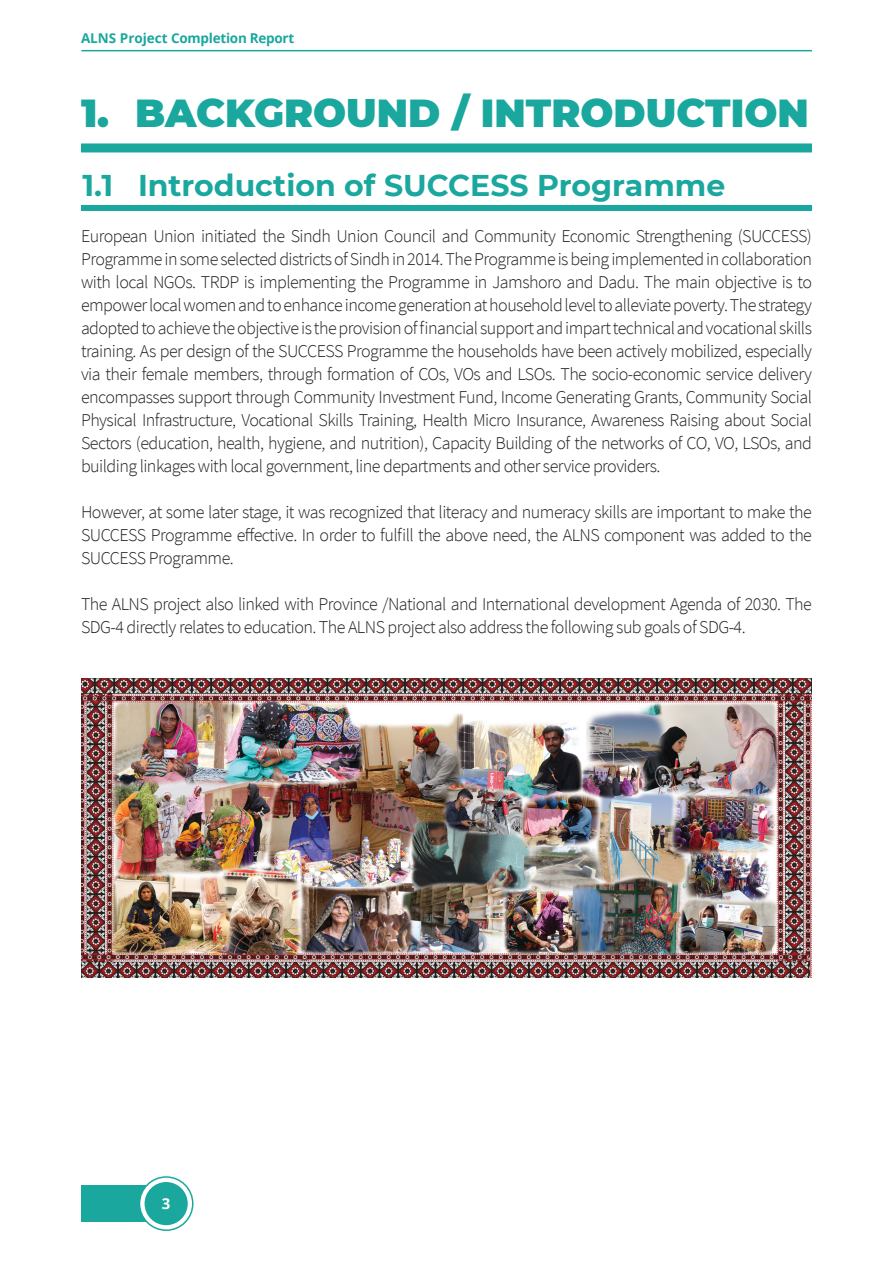
<style>
.page{position:relative;width:893px;height:1263px;background:#fff}
.page>*{position:absolute;margin:0;border:0;box-sizing:border-box;transform-origin:0 0}
.t1{font:900 39px "Montserrat";color:#1aa79e}
.t2{font:700 30px "Montserrat";color:#1aa79e}
.Body_Text{font:300 18px/23px "Source Sans Pro";letter-spacing:-.03em;color:#231f20;text-align:justify}
.t3{font:700 15px "Open Sans";color:#fff}
.t4{font:700 13.5px "Open Sans";letter-spacing:-.02em;color:#1aa79e}
</style>
<div class="page">
<hr style="left:81px;top:50px;width:731px;height:1px;background:#1aa79e">
<div style="left:81px;top:1185px;width:70px;height:37px;background:#1aa79e"></div>
<svg style="left:140px;top:1177px;width:53px;height:53px"></svg>
<div style="left:139px;top:1176px;width:54px;height:55px;border:2px solid #1aa79e;border-radius:50%"></div>
<div style="left:145px;top:1182px;width:43px;height:43px;background:#1aa79e;border-radius:50%"></div>
<div style="left:81px;top:143px;width:731px;height:9px;background:#1aa79e"></div>
<div style="left:81px;top:205px;width:731px;height:6px;background:#1aa79e"></div>
<img style="left:81px;top:678px;width:731px;height:299px">
<p class="t4" style="left:81px;top:29px;width:215px">ALNS Project Completion Report</p>
<p class="t1" style="left:81px;top:84px;width:729px">1. BACKGROUND / INTRODUCTION</p>
<p class="t2" style="left:82px;top:164px;width:644px">1.1 Introduction of SUCCESS Programme</p>
<p class="Body_Text" style="left:81px;top:224px;width:732px">European Union initiated the Sindh Union Council and Community Economic Strengthening (SUCCESS)<br>Programme in some selected districts of Sindh in 2014. The Programme is being implemented in collaboration with local NGOs. TRDP is implementing the Programme in Jamshoro and Dadu. The main objective is to empower local women and to enhance income generation at household level to alleviate poverty. The strategy adopted to achieve the objective is the provision of financial support and impart technical and vocational skills training. As per design of the SUCCESS Programme the households have been actively mobilized, especially via their female members, through formation of COs, VOs and LSOs. The socio-economic service delivery encompasses support through Community Investment Fund, Income Generating Grants, Community Social Physical Infrastructure, Vocational Skills Training, Health Micro Insurance, Awareness Raising about Social Sectors (education, health, hygiene, and nutrition), Capacity Building of the networks of CO, VO, LSOs, and building linkages with local government, line departments and other service providers.</p>
<p class="Body_Text" style="left:81px;top:500px;width:732px">However, at some later stage, it was recognized that literacy and numeracy skills are important to make the SUCCESS Programme effective. In order to fulfill the above need, the ALNS component was added to the SUCCESS Programme.</p>
<p class="Body_Text" style="left:81px;top:592px;width:732px">The ALNS project also linked with Province /National and International development Agenda of 2030. The<br>SDG-4 directly relates to education. The ALNS project also address the following sub goals of SDG-4.</p>
<p class="t3" style="left:162px;top:1193px;width:10px">3</p>
</div>
